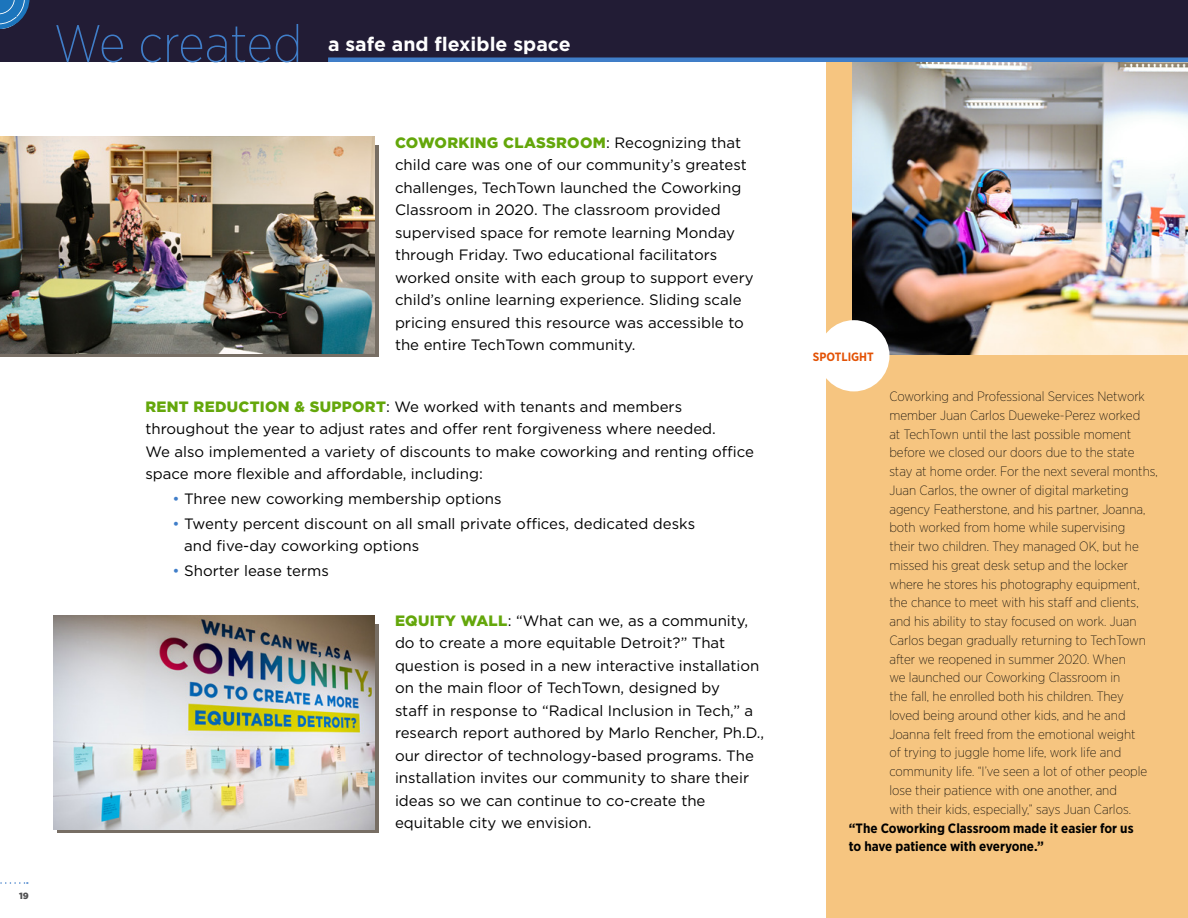
<style>
.page{position:relative;width:1188px;height:918px;background:#fff}
.page>*{position:absolute;margin:0;border:0;box-sizing:border-box;transform-origin:0 0}
.t1{font:200 52.5px "Gotham Narrow";letter-spacing:-.005em;color:#407ec9}
.t2{font:700 19.5px "Gotham";color:#fff}
.t3{font:15px/22.5px "Gotham";color:#000}
.t4{font:200 13.5px/18.8px "Gotham Narrow";color:#000}
.t5{font:700 13.5px/18.8px "Gotham Narrow";color:#000}
.t6{font:700 12px "Gotham Narrow";color:#e35205}
.t7{font:900 9px "Gotham";color:#4d4d4f}
.s1{font-weight:900;color:#64a70b}
.s2{color:#407ec9}
</style>
<div class="page">
<svg style="left:0;top:882px;width:28px;height:2px"></svg>
<div style="left:826px;top:56px;width:362px;height:862px;background:#f6c580"></div>
<img style="left:852px;top:62px;width:336px;height:292px">
<div style="left:818px;top:320px;width:71px;height:71px;background:#fff;border-radius:50%"></div>
<div style="left:0;top:145px;width:378px;height:212px;background:#776e64"></div>
<div style="left:57px;top:624px;width:321px;height:209px;background:#776e64"></div>
<div style="left:0;top:0;width:1188px;height:62px;background:#221c35"></div>
<div style="left:328px;top:57px;width:860px;height:5px;background:#407ec9"></div>
<img style="left:54px;top:616px;width:321px;height:214px">
<img style="left:1px;top:137px;width:374px;height:217px">
<svg style="left:0;top:0;width:30px;height:29px"></svg>
<h1 class="t1" style="left:54px;top:12px;width:250px">We created</h1>
<h2 class="t2" style="left:328px;top:31px;width:244px">a safe and flexible space</h2>
<p class="t7" style="left:19px;top:890px;width:11px">19</p>
<p class="t3" style="left:395px;top:131px;width:360px"><span class="s1">COWORKING CLASSROOM</span>: Recognizing that child care was one of our community’s greatest challenges, TechTown launched the Coworking Classroom in 2020. The classroom provided supervised space for remote learning Monday through Friday. Two educational facilitators worked onsite with each group to support every child’s online learning experience. Sliding scale pricing ensured this resource was accessible to the entire TechTown community.</p>
<p class="t3" style="left:146px;top:395px;width:610px"><span class="s1">RENT REDUCTION &amp; SUPPORT</span>: We worked with tenants and members throughout the year to adjust rates and offer rent forgiveness where needed.<br>We also implemented a variety of discounts to make coworking and renting office space more flexible and affordable, including:</p>
<p class="t3" style="left:172px;top:487px;width:331px"><span class="s2">•</span> Three new coworking membership options</p>
<p class="t3" style="left:184px;top:512px;width:513px;text-indent:-12px"><span class="s2">•</span> Twenty percent discount on all small private offices, dedicated desks and five-day coworking options</p>
<p class="t3" style="left:172px;top:559px;width:158px"><span class="s2">•</span> Shorter lease terms</p>
<p class="t3" style="left:395px;top:609px;width:371px"><span class="s1">EQUITY WALL</span>: “What can we, as a community, do to create a more equitable Detroit?” That question is posed in a new interactive installation on the main floor of TechTown, designed by<br>staff in response to “Radical Inclusion in Tech,” a research report authored by Marlo Rencher, Ph.D., our director of technology-based programs. The installation invites our community to share their ideas so we can continue to co-create the equitable city we envision.</p>
<p class="t6" style="left:813px;top:349px;width:63px">SPOTLIGHT</p>
<p class="t4" style="left:889px;top:387px;width:270px">Coworking and Professional Services Network member Juan Carlos Dueweke-Perez worked<br>at TechTown until the last possible moment before we closed our doors due to the state stay at home order. For the next several months, Juan Carlos, the owner of digital marketing agency Featherstone, and his partner, Joanna, both worked from home while supervising<br>their two children. They managed OK, but he missed his great desk setup and the locker where he stores his photography equipment, the chance to meet with his staff and clients, and his ability to stay focused on work. Juan Carlos began gradually returning to TechTown after we reopened in summer 2020. When<br>we launched our Coworking Classroom in<br>the fall, he enrolled both his children. They<br>loved being around other kids, and he and Joanna felt freed from the emotional weight<br>of trying to juggle home life, work life and community life. “I’ve seen a lot of other people lose their patience with one another, and<br>with their kids, especially,” says Juan Carlos.</p>
<p class="t5" style="left:849px;top:818px;width:286px">“The Coworking Classroom made it easier for us to have patience with everyone.”</p>
</div>
